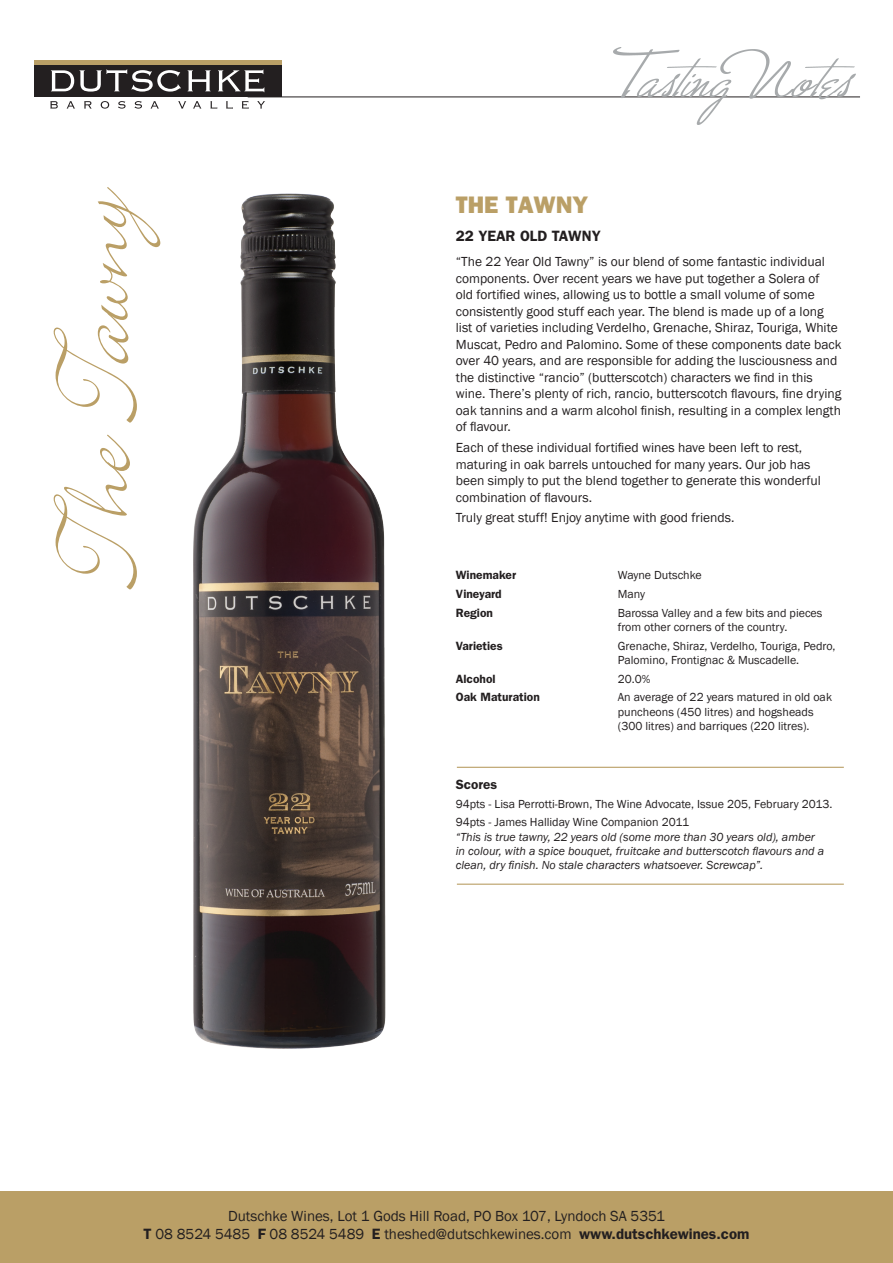
<style>
.page{position:relative;width:893px;height:1263px;background:#fff}
.page>*{position:absolute;margin:0;border:0;box-sizing:border-box;transform-origin:0 0}
.t1{font:120px "Bickley Script Plain";color:#ba9f66}
.t2{font:800 24px "Franklin Gothic";color:#ba9f66}
.t3{font:15px "Franklin Gothic";color:#231f20}
.t4{font:600 15px "Franklin Gothic";color:#231f20}
.t5{font:13.5px/16.5px "Franklin Gothic";color:#231f20}
.t6{font:600 13.5px "Franklin Gothic";color:#231f20}
.t7{font:12px/14.4px "Franklin Gothic";color:#231f20}
.t8{font:italic 12px/14.4px "Franklin Gothic";color:#231f20}
.t9{font:600 12px "Franklin Gothic";color:#231f20}
.s1{font-style:italic}
.s2{font-weight:600}
</style>
<div class="page">
<div style="left:34px;top:60px;width:247px;height:5px;background:#b99f66"></div>
<div style="left:34px;top:65px;width:247px;height:32px;background:#231f20"></div>
<svg style="left:51px;top:69px;width:130px;height:23px"></svg>
<svg style="left:188px;top:70px;width:23px;height:21px"></svg>
<svg style="left:218px;top:70px;width:46px;height:22px"></svg>
<svg style="left:50px;top:101px;width:8px;height:8px"></svg>
<svg style="left:67px;top:101px;width:8px;height:8px"></svg>
<svg style="left:84px;top:101px;width:8px;height:8px"></svg>
<svg style="left:101px;top:101px;width:8px;height:8px"></svg>
<svg style="left:118px;top:101px;width:8px;height:8px"></svg>
<svg style="left:135px;top:101px;width:7px;height:8px"></svg>
<svg style="left:150px;top:101px;width:9px;height:8px"></svg>
<svg style="left:178px;top:101px;width:8px;height:8px"></svg>
<svg style="left:193px;top:101px;width:9px;height:8px"></svg>
<svg style="left:210px;top:101px;width:7px;height:8px"></svg>
<svg style="left:226px;top:101px;width:7px;height:8px"></svg>
<svg style="left:242px;top:101px;width:7px;height:8px"></svg>
<svg style="left:257px;top:101px;width:8px;height:8px"></svg>
<hr style="left:248px;top:97px;width:612px;height:1px;background:#231f20">
<img style="left:613px;top:48px;width:243px;height:77px">
<div style="left:0;top:1192px;width:893px;height:71px;background:#ba9f66"></div>
<img style="left:193px;top:193px;width:193px;height:856px">
<hr style="left:457px;top:767px;width:387px;height:1px;background:#ba9f66">
<hr style="left:457px;top:884px;width:387px;height:1px;background:#ba9f66">
<p class="t1" style="left:16px;top:586px;width:418px;rotate:-90deg">The Tawny</p>
<p class="t2" style="left:456px;top:191px;width:134px">THE TAWNY</p>
<p class="t4" style="left:456px;top:227px;width:146px">22 YEAR OLD TAWNY</p>
<p class="t5" style="left:456px;top:254px;width:387px">“The 22 Year Old Tawny” is our blend of some fantastic individual components. Over recent years we have put together a Solera of<br>old fortified wines, allowing us to bottle a small volume of some consistently good stuff each year. The blend is made up of a long list of varieties including Verdelho, Grenache, Shiraz, Touriga, White Muscat, Pedro and Palomino. Some of these components date back over 40 years, and are responsible for adding the lusciousness and the distinctive “rancio” (butterscotch) characters we find in this wine. There’s plenty of rich, rancio, butterscotch flavours, fine drying oak tannins and a warm alcohol finish, resulting in a complex length of flavour.</p>
<p class="t5" style="left:456px;top:440px;width:367px">Each of these individual fortified wines have been left to rest, maturing in oak barrels untouched for many years. Our job has been simply to put the blend together to generate this wonderful combination of flavours.</p>
<p class="t5" style="left:456px;top:510px;width:280px">Truly great stuff! Enjoy anytime with good friends.</p>
<p class="t9" style="left:456px;top:568px;width:62px">Winemaker</p>
<p class="t7" style="left:618px;top:568px;width:85px">Wayne Dutschke</p>
<p class="t9" style="left:456px;top:587px;width:47px">Vineyard</p>
<p class="t7" style="left:618px;top:587px;width:29px">Many</p>
<p class="t9" style="left:456px;top:605px;width:39px">Region</p>
<p class="t7" style="left:618px;top:606px;width:206px">Barossa Valley and a few bits and pieces from other corners of the country.</p>
<p class="t9" style="left:456px;top:638px;width:48px">Varieties</p>
<p class="t7" style="left:618px;top:639px;width:219px">Grenache, Shiraz, Verdelho, Touriga, Pedro,<br>Palomino, Frontignac &amp; Muscadelle.</p>
<p class="t9" style="left:456px;top:671px;width:41px">Alcohol</p>
<p class="t7" style="left:618px;top:672px;width:34px">20.0%</p>
<p class="t9" style="left:456px;top:690px;width:85px">Oak Maturation</p>
<p class="t7" style="left:618px;top:690px;width:216px">An average of 22 years matured in old oak puncheons (450 litres) and hogsheads (300 litres) and barriques (220 litres).</p>
<p class="t6" style="left:456px;top:776px;width:43px">Scores</p>
<p class="t7" style="left:456px;top:797px;width:378px">94pts - Lisa Perrotti-Brown, The Wine Advocate, Issue 205, February 2013.</p>
<p class="t7" style="left:456px;top:815px;width:235px">94pts <span class="s1">-</span> James Halliday Wine Companion 2011</p>
<p class="t8" style="left:456px;top:830px;width:370px">“This is true tawny, 22 years old (some more than 30 years old), amber in colour, with a spice bouquet, fruitcake and butterscotch flavours and a clean, dry finish. No stale characters whatsoever. Screwcap”.</p>
<p class="t3" style="left:228px;top:1207px;width:438px">Dutschke Wines, Lot 1 Gods Hill Road, PO Box 107, Lyndoch SA 5351</p>
<p class="t3" style="left:144px;top:1225px;width:607px"><span class="s2">T</span> 08 8524 5485 <span class="s2">F</span> 08 8524 5489 <span class="s2">E</span> theshed@dutschkewines.com <span class="s2">www.dutschkewines.com</span></p>
</div>
